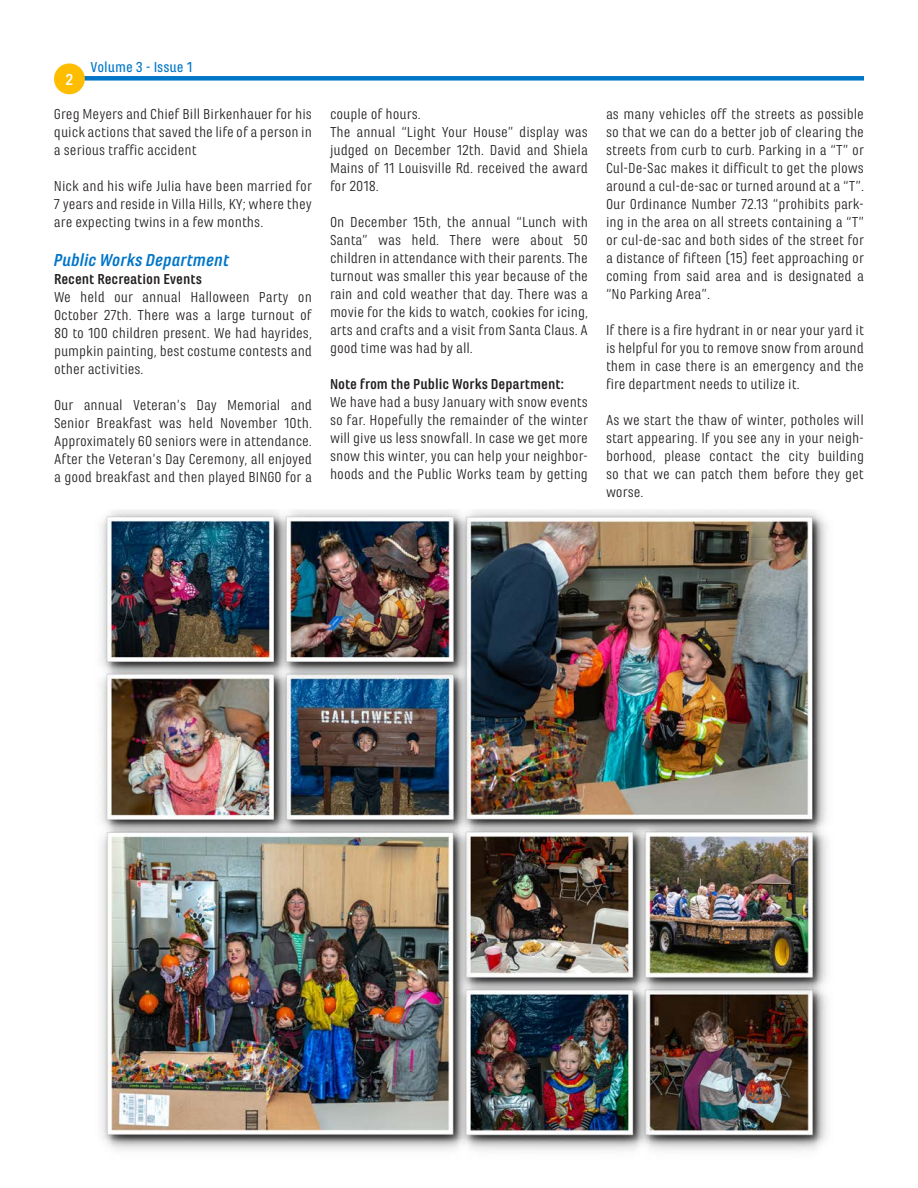
<style>
.page{position:relative;width:918px;height:1188px;background:#fff}
.page>*{position:absolute;margin:0;border:0;box-sizing:border-box;transform-origin:0 0}
.t1{font:italic 700 18px "Marianina Wd FY";color:#0076c8}
.t2{font:300 16.5px "Lato";color:#fff}
.t3{font:15px/18px "Marianina Wd FY";color:#231f20;text-align:justify}
.t4{font:700 15px "Marianina Wd FY";color:#231f20}
.t5{font:500 15px "Marianina Wd FY";color:#0076c8}
.s1{font-family:"Marianina Wd FY";font-weight:700}
</style>
<div class="page">
<img style="left:100px;top:510px;width:728px;height:641px">
<div style="left:79px;top:76px;width:785px;height:5px;background:#0076c8"></div>
<div style="left:54px;top:63px;width:31px;height:31px;background:#ffbd00;border-radius:50%"></div>
<p class="t5" style="left:91px;top:59px;width:103px">Volume 3 - Issue 1</p>
<p class="t3" style="left:54px;top:105px;width:260px">Greg Meyers and Chief Bill Birkenhauer for his quick actions that saved the life of a person in a serious traffic accident</p>
<p class="t3" style="left:54px;top:177px;width:260px">Nick and his wife Julia have been married for 7 years and reside in Villa Hills, KY; where they are expecting twins in a few months.</p>
<p class="t1" style="left:54px;top:250px;width:177px">Public Works Department</p>
<p class="t4" style="left:54px;top:271px;width:149px">Recent Recreation Events</p>
<p class="t3" style="left:54px;top:288px;width:260px">We held our annual Halloween Party on October 27th. There was a large turnout of 80 to 100 children present. We had hayrides, pumpkin painting, best costume contests and other activities.</p>
<p class="t3" style="left:54px;top:396px;width:260px">Our annual Veteran’s Day Memorial and Senior Breakfast was held November 10th.<br>Approximately 60 seniors were in attendance.<br>After the Veteran’s Day Ceremony, all enjoyed a good breakfast and then played BINGO for a</p>
<p class="t2" style="left:63px;top:62px;width:12px">2<span class="s1">2</span></p>
<p class="t3" style="left:330px;top:105px;width:260px;text-align:left">couple of hours.<br>The annual “Light Your House” display was judged on December 12th. David and Shiela<br>Mains of 11 Louisville Rd. received the award for 2018.</p>
<p class="t3" style="left:330px;top:213px;width:260px">On December 15th, the annual “Lunch with Santa” was held. There were about 50 children in attendance with their parents. The turnout was smaller this year because of the rain and cold weather that day. There was a movie for the kids to watch, cookies for icing, arts and crafts and a visit from Santa Claus. A good time was had by all.</p>
<p class="t4" style="left:330px;top:376px;width:235px">Note from the Public Works Department:</p>
<p class="t3" style="left:330px;top:393px;width:260px">We have had a busy January with snow events so far. Hopefully the remainder of the winter will give us less snowfall. In case we get more snow this winter, you can help your neighbor&shy;hoods and the Public Works team by getting</p>
<p class="t3" style="left:606px;top:105px;width:260px">as many vehicles off the streets as possible so that we can do a better job of clearing the streets from curb to curb. Parking in a “T” or Cul-De-Sac makes it difficult to get the plows around a cul-de-sac or turned around at a “T”.<br>Our Ordinance Number 72.13 “prohibits park&shy;ing in the area on all streets containing a “T” or cul-de-sac and both sides of the street for a distance of fifteen (15) feet approaching or coming from said area and is designated a “No Parking Area”.</p>
<p class="t3" style="left:606px;top:321px;width:260px">If there is a fire hydrant in or near your yard it is helpful for you to remove snow from around them in case there is an emergency and the fire department needs to utilize it.</p>
<p class="t3" style="left:606px;top:411px;width:260px">As we start the thaw of winter, potholes will start appearing. If you see any in your neigh&shy;borhood, please contact the city building so that we can patch them before they get worse.</p>
</div>
